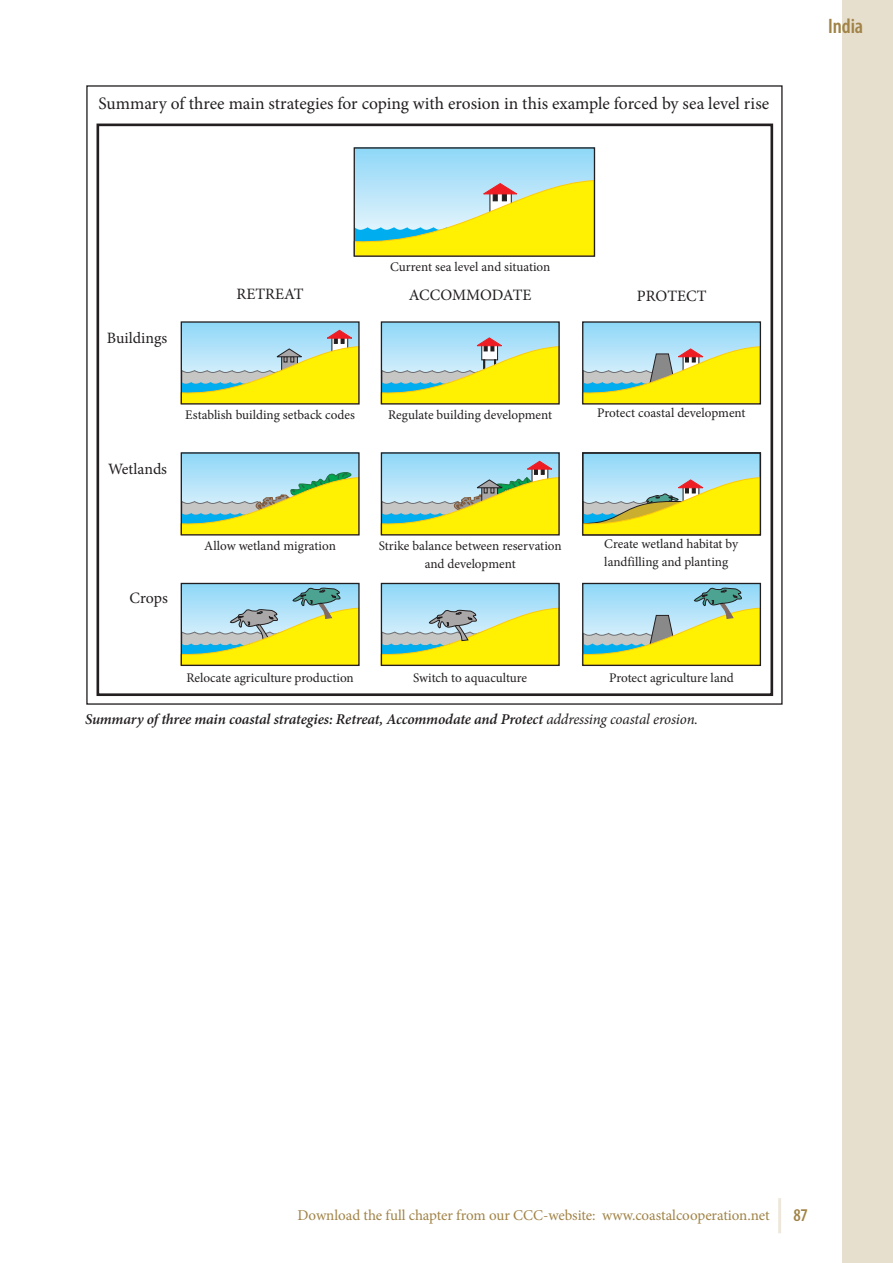
<style>
.page{position:relative;width:893px;height:1263px;background:#fff}
.page>*{position:absolute;margin:0;border:0;box-sizing:border-box;transform-origin:0 0}
.t1{font:600 condensed 21px "Myriad Pro";letter-spacing:-.005em;color:#a18347}
.t2{font:600 condensed 18px "Myriad Pro";color:#a18347}
.t3{font:17.4px "Minion Pro";color:#231f20}
.t4{font:15.9px "Minion Pro";color:#231f20}
.t5{font:italic 600 15px "Minion Pro";letter-spacing:-.01em;color:#231f20}
.t6{font:15px "Minion Pro";letter-spacing:-.005em;color:#a18347}
.t7{font:13.2px/17.9px "Minion Pro";color:#231f20;text-align:center}
.s1{font-weight:400}
</style>
<div class="page">
<div style="left:842px;top:0;width:51px;height:1263px;background:#e7dfce"></div>
<hr style="left:778px;top:1198px;width:3px;height:35px;background:#a18347">
<div style="left:181px;top:322px;width:178px;height:82px;background:#93d9f7"></div>
<div style="left:181px;top:453px;width:178px;height:82px;background:linear-gradient(to right,#9bdcf8,#9bdcf8)"></div>
<div style="left:181px;top:583px;width:178px;height:82px;background:#90d8f7"></div>
<svg style="left:183px;top:330px;width:170px;height:73px;background:#cbde88"></svg>
<div style="left:181px;top:321px;width:179px;height:84px;border:1px solid #231f20"></div>
<svg style="left:183px;top:472px;width:170px;height:61px;background:#ccdf74"></svg>
<div style="left:181px;top:452px;width:179px;height:83px;border:1px solid #231f20"></div>
<div style="left:181px;top:583px;width:179px;height:83px;border:1px solid #231f20"></div>
<svg style="left:181px;top:587px;width:172px;height:78px;background:#c0d687"></svg>
<svg style="left:353px;top:147px;width:409px;height:519px"></svg>
<div style="left:97px;top:124px;width:676px;height:572px;border:3px solid #231f20"></div>
<h3 class="t3" style="left:99px;top:97px;width:672px">Summary of three main strategies for coping with erosion in this example forced by sea level rise</h3>
<p class="t7" style="left:390px;top:259px;width:162px">Current sea level and situation</p>
<p class="t4" style="left:107px;top:331px;width:62px">Buildings</p>
<p class="t4" style="left:237px;top:288px;width:68px">RETREAT</p>
<p class="t4" style="left:409px;top:289px;width:124px">ACCOMMODATE</p>
<p class="t4" style="left:637px;top:289px;width:71px">PROTECT</p>
<p class="t4" style="left:108px;top:462px;width:61px">Wetlands</p>
<p class="t7" style="left:185px;top:407px;width:171px">Establish building setback codes</p>
<p class="t7" style="left:388px;top:407px;width:166px">Regulate building development</p>
<p class="t7" style="left:597px;top:405px;width:150px">Protect coastal development</p>
<p class="t4" style="left:130px;top:592px;width:40px">Crops</p>
<p class="t7" style="left:204px;top:538px;width:133px">Allow wetland migration</p>
<p class="t7" style="left:379px;top:538px;width:184px">Strike balance between reservation and development</p>
<p class="t7" style="left:604px;top:536px;width:135px;text-align:left">Create wetland habitat by landfilling and planting</p>
<p class="t7" style="left:186px;top:670px;width:169px">Relocate agriculture production</p>
<p class="t7" style="left:413px;top:670px;width:116px">Switch to aquaculture</p>
<p class="t7" style="left:609px;top:670px;width:126px">Protect agriculture land</p>
<p class="t5" style="left:85px;top:709px;width:615px">Summary of three main coastal strategies: Retreat, Accommodate and Protect <span class="s1">addressing coastal erosion.</span></p>
<h1 class="t1" style="left:828px;top:13px;width:36px">India</h1>
<p class="t6" style="left:298px;top:1205px;width:474px">Download the full chapter from our CCC-website: www.coastalcooperation.net</p>
<h2 class="t2" style="left:793px;top:1204px;width:16px">87</h2>
</div>
